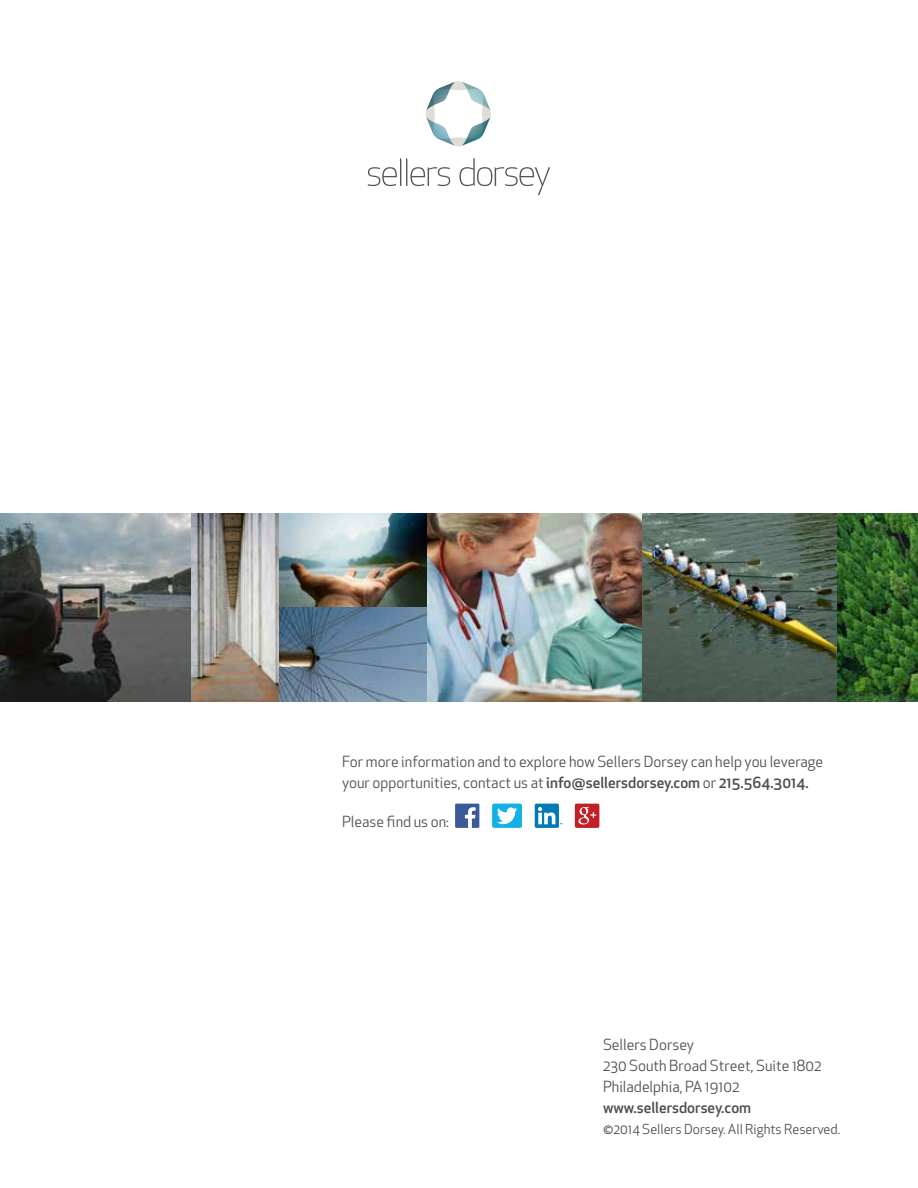
<style>
.page{position:relative;width:918px;height:1188px;background:#fff}
.page>*{position:absolute;margin:0;border:0;box-sizing:border-box;transform-origin:0 0}
.t1{font:15px/21px "Apex New";color:#4a4f51}
.t2{font:500 15px "Apex New";color:#4a4f51}
.t3{font:13.5px "Apex New";color:#4a4f51}
.s1{font-weight:500}
</style>
<div class="page">
<svg style="left:426px;top:81px;width:65px;height:66px"></svg>
<svg style="left:368px;top:158px;width:82px;height:28px"></svg>
<svg style="left:459px;top:158px;width:91px;height:37px"></svg>
<img style="left:0;top:513px;width:918px;height:189px">
<div style="left:455px;top:804px;width:24px;height:24px;background:#3c5a99"></div>
<svg style="left:465px;top:807px;width:11px;height:21px"></svg>
<svg style="left:492px;top:804px;width:30px;height:24px"></svg>
<div style="left:535px;top:804px;width:24px;height:24px;background:#007bb6;border-radius:2px"></div>
<svg style="left:538px;top:807px;width:24px;height:17px"></svg>
<svg style="left:575px;top:804px;width:24px;height:24px"></svg>
<p class="t1" style="left:342px;top:751px;width:483px">For more information and to explore how Sellers Dorsey can help you leverage your opportunities, contact us at <span class="s1">info@sellersdorsey.com</span> or <span class="s1">215.564.3014.</span></p>
<p class="t1" style="left:342px;top:811px;width:109px">Please find us on:</p>
<p class="t1" style="left:603px;top:1034px;width:220px">Sellers Dorsey<br>230 South Broad Street, Suite 1802<br>Philadelphia, PA 19102</p>
<p class="t2" style="left:603px;top:1097px;width:150px">www.sellersdorsey.com</p>
<p class="t3" style="left:603px;top:1121px;width:239px">©2014 Sellers Dorsey. All Rights Reserved.</p>
</div>
